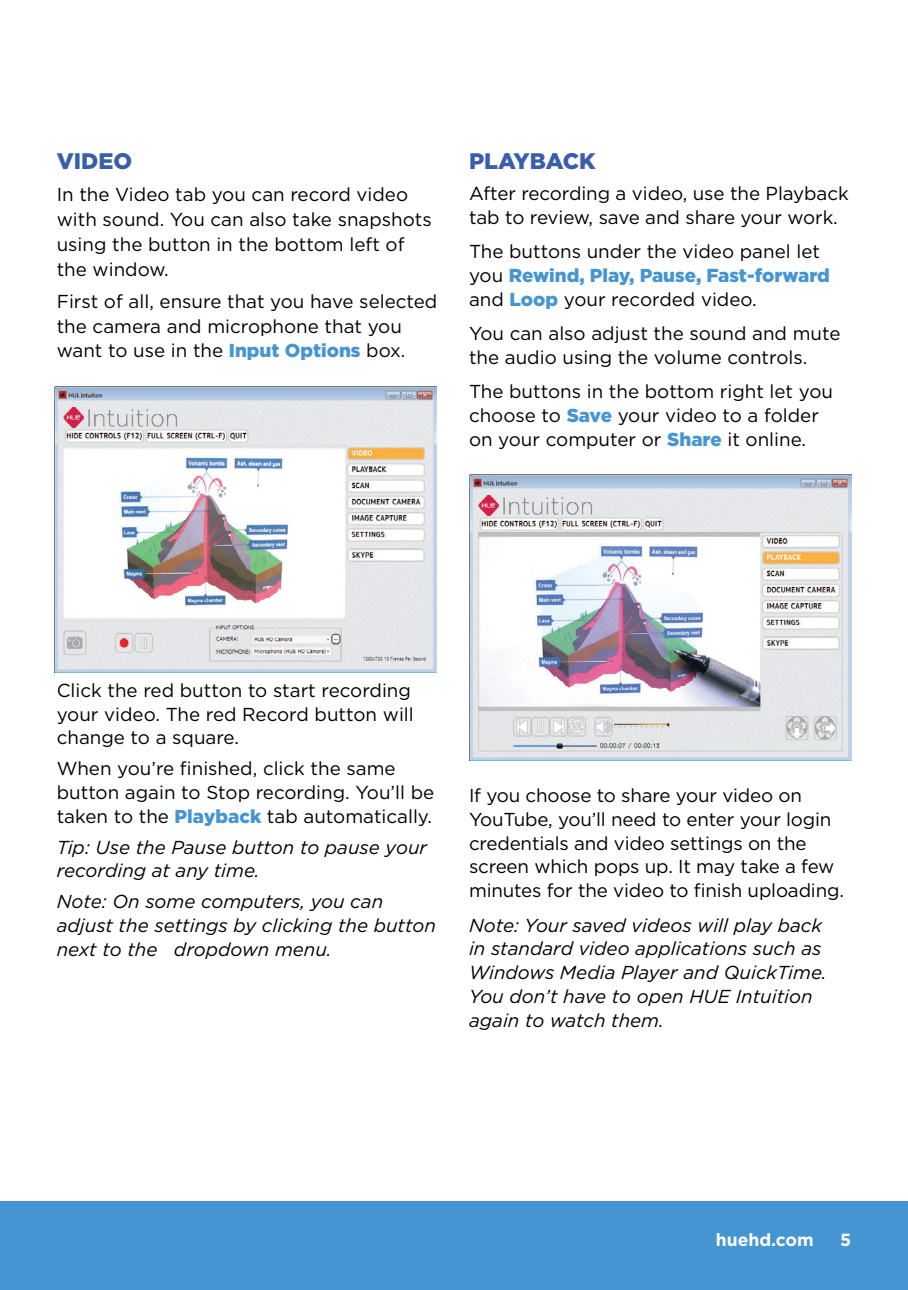
<style>
.page{position:relative;width:908px;height:1290px;background:#fff}
.page>*{position:absolute;margin:0;border:0;box-sizing:border-box;transform-origin:0 0}
.t1{font:900 22.5px "Gotham";color:#3b5eab}
.t2{font:18.75px/23.8px "Gotham";color:#000}
.t3{font:italic 18.75px/23.8px "Gotham";color:#000}
.t4{font:700 17.5px "Gotham";color:#fff}
.s1{font-weight:900;color:#4495d1}
</style>
<div class="page">
<div style="left:0;top:1201px;width:907px;height:89px;background:#4495d1"></div>
<img style="left:54px;top:386px;width:382px;height:286px">
<img style="left:469px;top:474px;width:381px;height:287px">
<p class="t1" style="left:57px;top:148px;width:77px">VIDEO</p>
<p class="t2" style="left:57px;top:182px;width:376px;line-height:25px">In the Video tab you can record video with sound. You can also take snapshots using the button in the bottom left of the window.</p>
<p class="t2" style="left:57px;top:289px;width:382px;line-height:24.5px">First of all, ensure that you have selected the camera and microphone that you want to use in the <span class="s1">Input Options</span> box.</p>
<p class="t1" style="left:469px;top:148px;width:128px">PLAYBACK</p>
<p class="t2" style="left:469px;top:181px;width:381px">After recording a video, use the Playback tab to review, save and share your work.</p>
<p class="t2" style="left:469px;top:239px;width:362px">The buttons under the video panel let you <span class="s1">Rewind, Play, Pause, Fast-forward </span>and <span class="s1">Loop</span> your recorded video.</p>
<p class="t2" style="left:469px;top:321px;width:373px">You can also adjust the sound and mute the audio using the volume controls.</p>
<p class="t2" style="left:469px;top:379px;width:365px">The buttons in the bottom right let you choose to <span class="s1">Save</span> your video to a folder on your computer or <span class="s1">Share</span> it online.</p>
<p class="t2" style="left:57px;top:678px;width:358px">Click the red button to start recording your video. The red Record button will change to a square.</p>
<p class="t2" style="left:57px;top:756px;width:379px">When you’re finished, click the same button again to Stop recording. You’ll be taken to the <span class="s1">Playback</span> tab automatically.</p>
<p class="t3" style="left:57px;top:834px;width:371px">Tip: Use the Pause button to pause your recording at any time.</p>
<p class="t3" style="left:57px;top:889px;width:380px">Note: On some computers, you can adjust the settings by clicking the button next to the dropdown menu.</p>
<p class="t2" style="left:469px;top:783px;width:376px">If you choose to share your video on YouTube, you’ll need to enter your login credentials and video settings on the screen which pops up. It may take a few minutes for the video to finish uploading.</p>
<p class="t3" style="left:469px;top:912px;width:359px">Note: Your saved videos will play back in standard video applications such as Windows Media Player and QuickTime.<br>You don’t have to open HUE Intuition again to watch them.</p>
<p class="t4" style="left:715px;top:1228px;width:99px">huehd.com</p>
<p class="t4" style="left:839px;top:1228px;width:13px">5</p>
</div>
